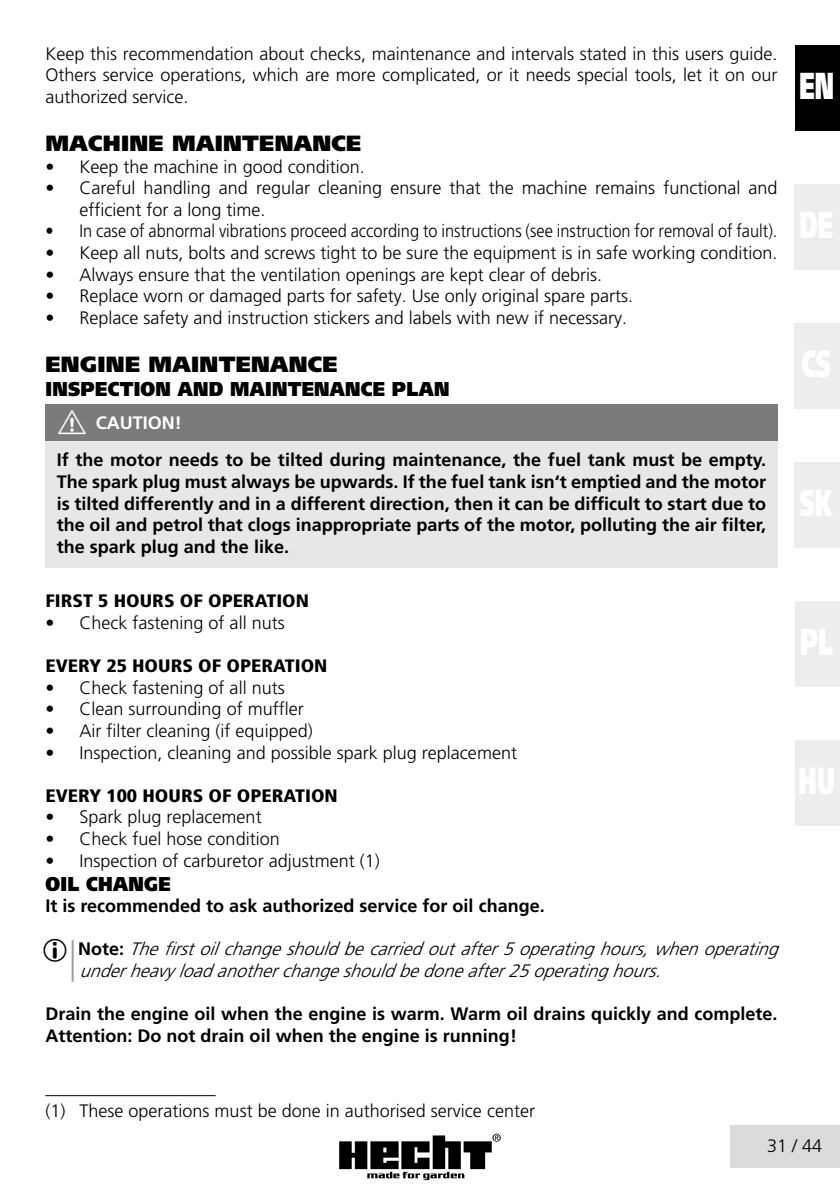
<style>
.page{position:relative;width:840px;height:1191px;background:#fff}
.page>*{position:absolute;margin:0;border:0;box-sizing:border-box;transform-origin:0 0}
.t1{font:900 37.4px "Frutiger CE Ultra";color:#fff;scale:.6 1}
.t2{font:900 22px "Frutiger CE Ultra";letter-spacing:.015em;color:#000}
.t3{font:900 20px "Frutiger CE Ultra";letter-spacing:.015em;color:#000;scale:.9 1}
.t4{font:300 18px/21.6px "Frutiger CE";color:#000;text-align:justify}
.t5{font:700 18px/21.6px "Frutiger CE";color:#000;text-align:justify}
.t6{font:italic 300 18px/21.6px "Frutiger CE";color:#000}
.t7{font:300 18px "Frutiger CE";color:#000;scale:.91 1}
.t8{font:18px "Frutiger Condensed CE Black";color:#000;scale:1.1 1}
.t9{font:700 18px "Frutiger CE";color:#fff}
.s1{font-weight:700;font-style:normal}
</style>
<div class="page">
<svg style="left:339px;top:1133px;width:162px;height:48px"></svg>
<div style="left:730px;top:1125px;width:109px;height:43px;background:#dadada"></div>
<div style="left:794px;top:601px;width:45px;height:85px;background:#ededed"></div>
<div style="left:794px;top:462px;width:45px;height:85px;background:#ededed"></div>
<div style="left:794px;top:184px;width:45px;height:85px;background:#ededed"></div>
<div style="left:794px;top:45px;width:45px;height:85px;background:#000"></div>
<div style="left:794px;top:323px;width:45px;height:85px;background:#ededed"></div>
<div style="left:794px;top:740px;width:45px;height:85px;background:#ededed"></div>
<div style="left:45px;top:404px;width:732px;height:37px;background:#7c7b7b"></div>
<div style="left:45px;top:441px;width:732px;height:127px;background:#e7e7e7"></div>
<hr style="left:72px;top:941px;width:2px;height:39px;background:#9d9d9c">
<hr style="left:45px;top:1095px;width:170px;height:1px;background:#000">
<p class="t4" style="left:45px;top:43px;width:733px">Keep this recommendation about checks, maintenance and intervals stated in this users guide.<br>Others service operations, which are more complicated, or it needs special tools, let it on our authorized service.</p>
<p class="t2" style="left:46px;top:131px;width:317px">MACHINE MAINTENANCE</p>
<p class="t4" style="left:45px;top:156px;width:321px">• Keep the machine in good condition.</p>
<p class="t4" style="left:79px;top:178px;width:699px;text-indent:-34px">• Careful handling and regular cleaning ensure that the machine remains functional and efficient for a long time.</p>
<p class="t7" style="left:45px;top:222px;width:805px">• In case of abnormal vibrations proceed according to instructions (see instruction for removal of fault).</p>
<p class="t4" style="left:45px;top:242px;width:733px">• Keep all nuts, bolts and screws tight to be sure the equipment is in safe working condition.</p>
<p class="t4" style="left:45px;top:264px;width:558px">• Always ensure that the ventilation openings are kept clear of debris.</p>
<p class="t4" style="left:45px;top:286px;width:589px">• Replace worn or damaged parts for safety. Use only original spare parts.</p>
<p class="t4" style="left:45px;top:307px;width:583px">• Replace safety and instruction stickers and labels with new if necessary.</p>
<p class="t2" style="left:46px;top:352px;width:293px">ENGINE MAINTENANCE</p>
<p class="t3" style="left:45px;top:378px;width:450px">INSPECTION AND MAINTENANCE PLAN</p>
<p class="t9" style="left:96px;top:414px;width:88px">CAUTION!</p>
<p class="t5" style="left:57px;top:450px;width:710px">If the motor needs to be tilted during maintenance, the fuel tank must be empty.<br>The spark plug must always be upwards. If the fuel tank isn‘t emptied and the motor is tilted differently and in a different direction, then it can be difficult to start due to the oil and petrol that clogs inappropriate parts of the motor, polluting the air filter, the spark plug and the like.</p>
<p class="t8" style="left:45px;top:591px;width:241px">FIRST 5 HOURS OF OPERATION</p>
<p class="t4" style="left:45px;top:612px;width:241px">• Check fastening of all nuts</p>
<p class="t8" style="left:45px;top:656px;width:258px">EVERY 25 HOURS OF OPERATION</p>
<p class="t4" style="left:45px;top:677px;width:241px">• Check fastening of all nuts</p>
<p class="t4" style="left:45px;top:699px;width:260px">• Clean surrounding of muffler</p>
<p class="t4" style="left:45px;top:720px;width:269px">• Air filter cleaning (if equipped)</p>
<p class="t4" style="left:45px;top:742px;width:473px">• Inspection, cleaning and possible spark plug replacement</p>
<p class="t8" style="left:45px;top:786px;width:267px">EVERY 100 HOURS OF OPERATION</p>
<p class="t4" style="left:45px;top:807px;width:218px">• Spark plug replacement</p>
<p class="t4" style="left:45px;top:828px;width:236px">• Check fuel hose condition</p>
<p class="t4" style="left:45px;top:850px;width:336px">• Inspection of carburetor adjustment (1)</p>
<p class="t3" style="left:45px;top:872px;width:140px">OIL CHANGE</p>
<p class="t5" style="left:45px;top:895px;width:500px">It is recommended to ask authorized service for oil change.</p>
<p class="t6" style="left:78px;top:939px;width:707px"><span class="s1">N o t e :</span> Thefirstoilchangeshouldbecarriedoutafter5operatinghours,whenoperating underheavy loadanotherchangeshouldbedoneafter25operatinghours.</p>
<p class="t5" style="left:45px;top:1003px;width:733px">Drain the engine oil when the engine is warm. Warm oil drains quickly and complete.<br>Attention: Do not drain oil when the engine is running!</p>
<h1 class="t1" style="left:799px;top:64px;width:59px">EN</h1>
<p class="t4" style="left:45px;top:1100px;width:491px">(1) These operations must be done in authorised service center</p>
<p class="t4" style="left:766px;top:1135px;width:57px">31 / 44</p>
</div>
